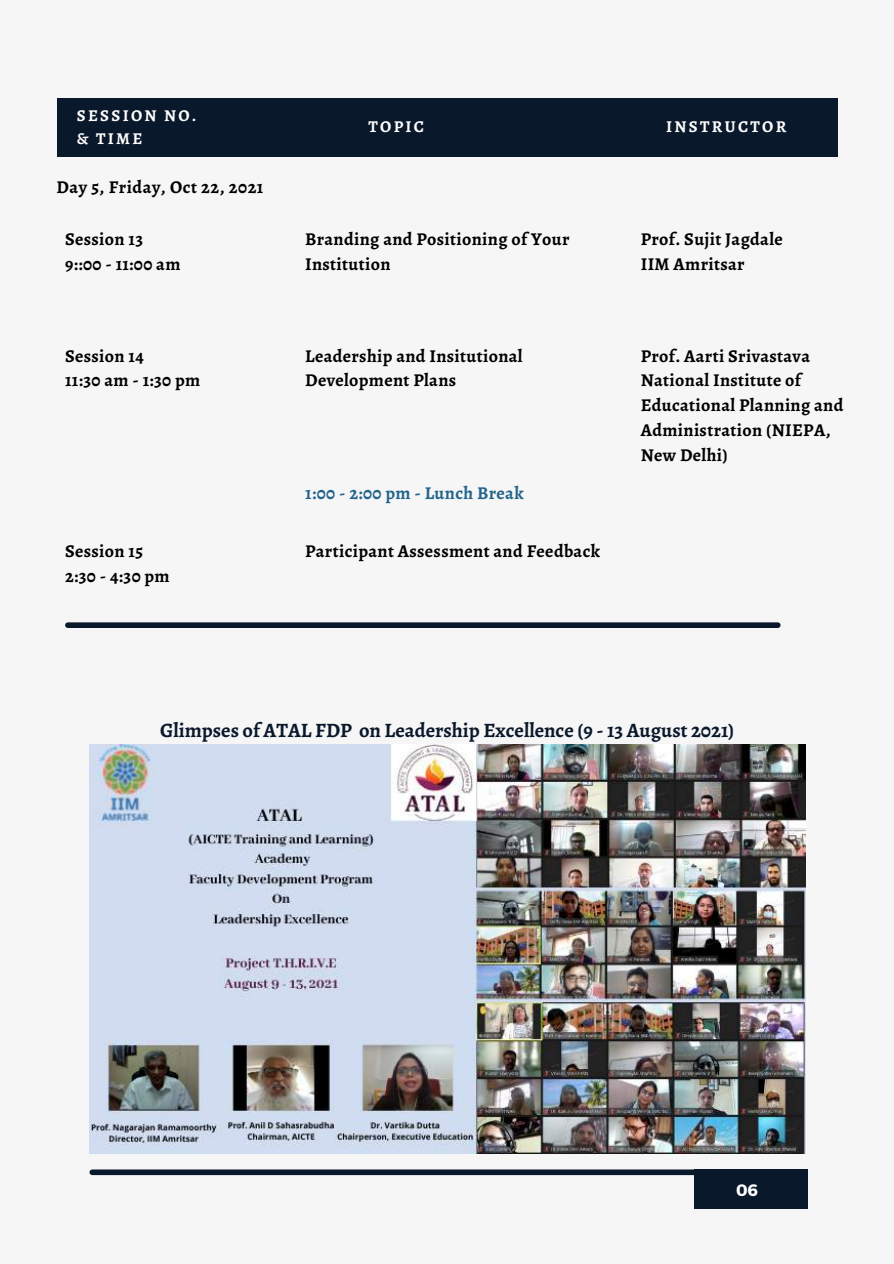
<style>
.page{position:relative;width:894px;height:1264px;background:#fff}
.page>*{position:absolute;margin:0;border:0;box-sizing:border-box;transform-origin:0 0}
.t1{font:700 20.4px "Alegreya";color:#0a182b}
.t2{font:700 18px/24.8px "Alegreya";letter-spacing:.02em;color:#000}
.t3{font:700 18px "Alegreya";letter-spacing:.02em;color:#23648b}
.t4{font:700 16.5px/22.5px "Alegreya";letter-spacing:.14em;color:#fff}
.t5{font:700 16.5px "Montserrat";color:#fff}
</style>
<div class="page">
<div style="left:0;top:0;width:893px;height:1263px;background:#f6f6f6"></div>
<div style="left:57px;top:98px;width:780px;height:59px;background:#0a182b"></div>
<div style="left:92px;top:1169px;width:710px;height:6px;background:#0a182b"></div>
<div style="left:694px;top:1169px;width:113px;height:39px;background:#0a182b"></div>
<div style="left:68px;top:622px;width:709px;height:6px;background:#0a182b"></div>
<img style="left:89px;top:745px;width:715px;height:408px">
<p class="t4" style="left:77px;top:104px;width:121px">SESSION NO. &amp; TIME</p>
<p class="t4" style="left:368px;top:115px;width:57px">TOPIC</p>
<p class="t4" style="left:666px;top:115px;width:122px">INSTRUCTOR</p>
<p class="t2" style="left:56px;top:175px;width:208px">Day 5, Friday, Oct 22, 2021</p>
<p class="t2" style="left:65px;top:226px;width:117px">Session 13<br>9::00 - 11:00 am</p>
<p class="t2" style="left:305px;top:226px;width:266px">Branding and Positioning of Your<br>Institution</p>
<p class="t2" style="left:640px;top:226px;width:143px">Prof. Sujit Jagdale<br>IIM Amritsar</p>
<p class="t2" style="left:65px;top:343px;width:137px">Session 14<br>11:30 am - 1:30 pm</p>
<p class="t2" style="left:305px;top:343px;width:219px">Leadership and Insitutional<br>Development Plans</p>
<p class="t2" style="left:640px;top:343px;width:204px">Prof. Aarti Srivastava<br>National Institute of<br>Educational Planning and<br>Administration (NIEPA,<br>New Delhi)</p>
<p class="t2" style="left:65px;top:539px;width:106px">Session 15<br>2:30 - 4:30 pm</p>
<p class="t3" style="left:305px;top:480px;width:220px">1:00 - 2:00 pm - Lunch Break</p>
<p class="t2" style="left:305px;top:539px;width:296px">Participant Assessment and Feedback</p>
<p class="t1" style="left:160px;top:716px;width:575px">Glimpses of ATAL FDP on Leadership Excellence (9 - 13 August 2021)</p>
<p class="t5" style="left:735px;top:1179px;width:24px">06</p>
</div>
